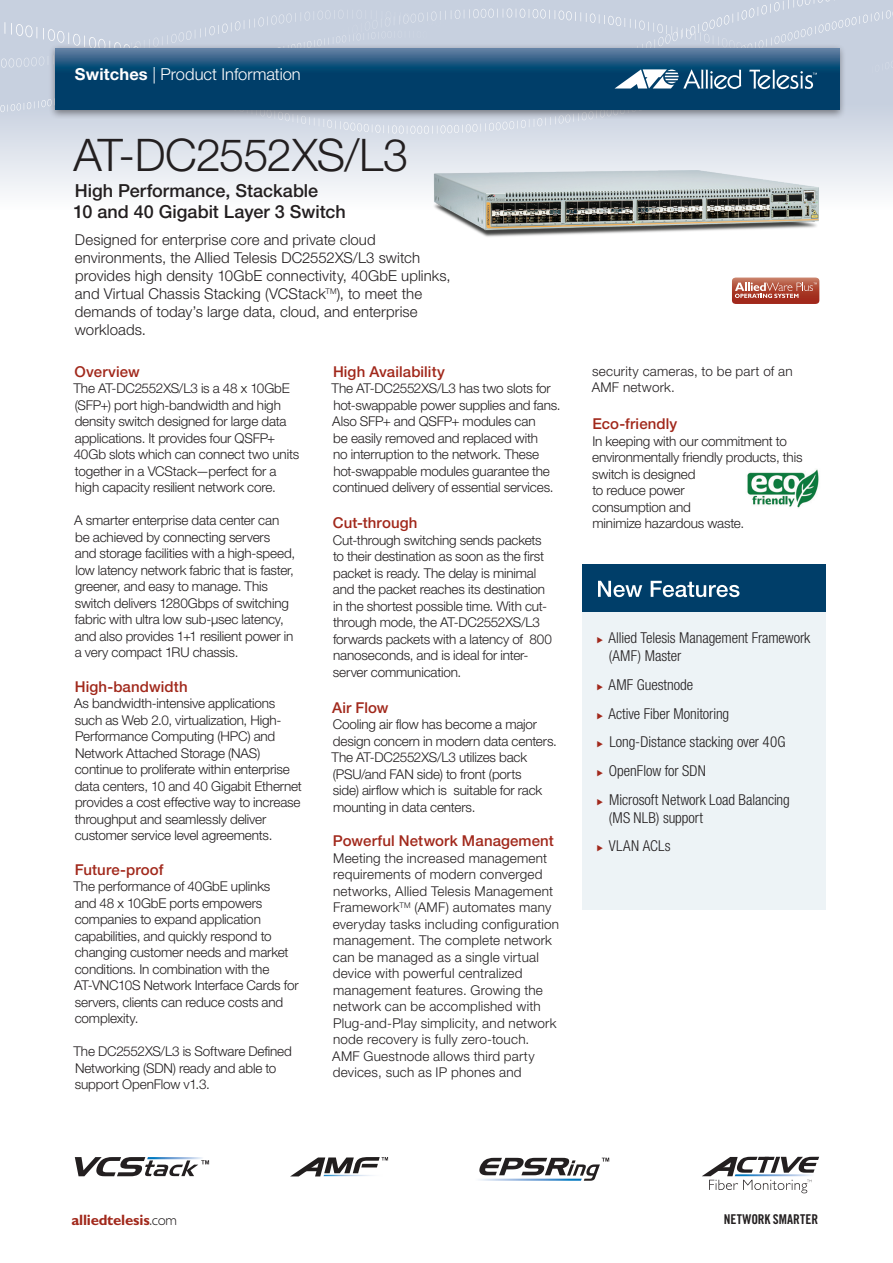
<style>
.page{position:relative;width:893px;height:1263px;background:#fff}
.page>*{position:absolute;margin:0;border:0;box-sizing:border-box;transform-origin:0 0}
.t1{font:300 45px "Helvetica Neue";letter-spacing:-.02em;color:#231f20}
.t2{font:500 18px/21px "Helvetica Neue";color:#231f20}
.t3{font:300 16.5px "Helvetica Neue";color:#fff}
.t4{font:300 15px/18px "Helvetica Neue";letter-spacing:.005em;color:#231f20}
.t5{font:300 condensed 15px/28.7px "Helvetica Neue";letter-spacing:-.005em;color:#231f20}
.t6{font:500 15px "Helvetica Neue";letter-spacing:.005em;color:#a1281b}
.t7{font:300 condensed 15px/28.7px "Helvetica Neue";letter-spacing:.015em;color:#231f20}
.t8{font:700 15px "Gill Sans Std";letter-spacing:-.015em;color:#a1281b}
.t9{font:300 13.5px/16.5px "Helvetica Neue";letter-spacing:-.01em;color:#231f20}
.t10{font:300 13.5px/16.5px "Helvetica Neue";letter-spacing:.015em;color:#231f20}
.t11{font:13.5px "Trade Gothic Bold Cond Twenty";color:#231f20}
.s1{font-weight:700}
.s2{font-family:"Allied Telesis";font-stretch:normal;font-size:10.5px;color:#a1281b}
.s3{font-weight:300;color:#231f20}
</style>
<div class="page">
<img style="left:747px;top:469px;width:72px;height:39px">
<svg style="left:732px;top:278px;width:87px;height:26px;background:#ba6353"></svg>
<img style="left:439px;top:210px;width:380px;height:27px">
<div style="left:583px;top:570px;width:243px;height:340px;background:#edf3f6"></div>
<div style="left:583px;top:564px;width:243px;height:48px;background:#003e69"></div>
<svg style="left:598px;top:581px;width:141px;height:16px"></svg>
<svg style="left:479px;top:1158px;width:130px;height:23px"></svg>
<svg style="left:291px;top:1157px;width:97px;height:19px"></svg>
<svg style="left:75px;top:1157px;width:134px;height:19px"></svg>
<svg style="left:702px;top:1157px;width:117px;height:36px"></svg>
<svg style="left:0;top:0;width:893px;height:210px;background:#d3d9e2"></svg>
<svg style="left:342px;top:31px;width:93px;height:12px"></svg>
<svg style="left:0;top:20px;width:105px;height:31px;background:#cad2e0"></svg>
<svg style="left:286px;top:10px;width:124px;height:13px;background:#c9d1e0"></svg>
<svg style="left:861px;top:57px;width:32px;height:19px"></svg>
<svg style="left:455px;top:8px;width:91px;height:11px"></svg>
<svg style="left:805px;top:0;width:88px;height:27px;background:#c9d2e0"></svg>
<div style="left:49px;top:44px;width:798px;height:75px;background:#231f20;opacity:.5"></div>
<svg style="left:56px;top:48px;width:784px;height:62px;background:#20557e"></svg>
<svg style="left:749px;top:70px;width:68px;height:20px"></svg>
<svg style="left:190px;top:69px;width:551px;height:37px;background:#0d4871"></svg>
<p class="t3" style="left:75px;top:65px;width:227px"><span class="s1">Switches</span> | Product Information</p>
<h1 class="t1" style="left:74px;top:128px;width:336px">AT-DC2552XS/L3</h1>
<h2 class="t2" style="left:73px;top:180px;width:274px">High Performance, Stackable<br>10 and 40 Gigabit Layer 3 Switch</h2>
<p class="t4" style="left:75px;top:230px;width:377px">Designed for enterprise core and private cloud environments, the Allied Telesis DC2552XS/L3 switch provides high density 10GbE connectivity, 40GbE uplinks, and Virtual Chassis Stacking (VCStack<sup>TM</sup>), to meet the demands of today’s large data, cloud, and enterprise workloads.</p>
<p class="t6" style="left:75px;top:362px;width:67px">Overview</p>
<p class="t9" style="left:73px;top:380px;width:227px">The AT-DC2552XS/L3 is a 48 x 10GbE (SFP+) port high-bandwidth and high density switch designed for large data applications. It provides four QSFP+ 40Gb slots which can connect two units together in a VCStack—perfect for a high capacity resilient network core.</p>
<p class="t9" style="left:74px;top:512px;width:222px">A smarter enterprise data center can be achieved by connecting servers<br>and storage facilities with a high-speed, low latency network fabric that is faster, greener, and easy to manage. This switch delivers 1280Gbps of switching fabric with ultra low sub-μsec latency, and also provides 1+1 resilient power in a very compact 1RU chassis.</p>
<p class="t6" style="left:75px;top:677px;width:114px">High-bandwidth</p>
<p class="t9" style="left:74px;top:695px;width:229px">As bandwidth-intensive applications such as Web 2.0, virtualization, High-Performance Computing (HPC) and Network Attached Storage (NAS) continue to proliferate within enterprise data centers, 10 and 40 Gigabit Ethernet provides a cost effective way to increase throughput and seamlessly deliver customer service level agreements.</p>
<p class="t6" style="left:75px;top:860px;width:90px">Future-proof</p>
<p class="t9" style="left:73px;top:878px;width:227px">The performance of 40GbE uplinks<br>and 48 x 10GbE ports empowers companies to expand application capabilities, and quickly respond to changing customer needs and market conditions. In combination with the<br>AT-VNC10S Network Interface Cards for servers, clients can reduce costs and complexity.</p>
<p class="t9" style="left:73px;top:1043px;width:220px">The DC2552XS/L3 is Software Defined<br>Networking (SDN) ready and able to support OpenFlow v1.3.</p>
<p class="t6" style="left:333px;top:362px;width:113px">High Availability</p>
<p class="t9" style="left:332px;top:380px;width:231px">The AT-DC2552XS/L3 has two slots for hot-swappable power supplies and fans.<br>Also SFP+ and QSFP+ modules can<br>be easily removed and replaced with<br>no interruption to the network. These hot-swappable modules guarantee the continued delivery of essential services.</p>
<p class="t6" style="left:333px;top:514px;width:86px">Cut-through</p>
<p class="t9" style="left:333px;top:531px;width:221px">Cut-through switching sends packets to their destination as soon as the first packet is ready. The delay is minimal and the packet reaches its destination in the shortest possible time. With cut&shy;through mode, the AT-DC2552XS/L3 forwards packets with a latency of 800 nanoseconds, and is ideal for inter&shy;server communication.</p>
<p class="t6" style="left:332px;top:698px;width:58px">Air Flow</p>
<p class="t9" style="left:332px;top:716px;width:227px">Cooling air flow has become a major design concern in modern data centers.<br>The AT-DC2552XS/L3 utilizes back (PSU/and FAN side) to front (ports<br>side) airflow which is suitable for rack mounting in data centers.</p>
<p class="t6" style="left:333px;top:832px;width:222px">Powerful Network Management</p>
<p class="t10" style="left:332px;top:849px;width:228px">Meeting the increased management requirements of modern converged networks, Allied Telesis Management Framework<sup>TM</sup> (AMF) automates many everyday tasks including configuration management. The complete network can be managed as a single virtual device with powerful centralized management features. Growing the network can be accomplished with Plug-and-Play simplicity, and network node recovery is fully zero-touch.<br>AMF Guestnode allows third party devices, such as IP phones and</p>
<p class="t10" style="left:592px;top:362px;width:203px">security cameras, to be part of an<br>AMF network.</p>
<p class="t6" style="left:592px;top:415px;width:86px">Eco-friendly</p>
<p class="t9" style="left:592px;top:432px;width:212px">In keeping with our commitment to environmentally friendly products, this switch is designed<br>to reduce power<br>consumption and<br>minimize hazardous waste.</p>
<p class="t5" style="left:609px;top:629px;width:203px;line-height:18px;text-indent:-12px"><span class="s2">ۼ</span> Allied Telesis Management Framework (AMF) Master</p>
<p class="t5" style="left:597px;top:670px;width:195px"><span class="s2">ۼ</span> AMF Guestnode<br><span class="s2">ۼ</span> Active Fiber Monitoring<br><span class="s2">ۼ</span> Long-Distance stacking over 40G <span class="s2">ۼ</span> OpenFlow for SDN<br><span class="s2">ۼ</span> Microsoft Network Load Balancing</p>
<p class="t7" style="left:597px;top:803px;width:108px;text-indent:12px">(MS NLB) support <span class="s2">ۼ</span> VLAN ACLs</p>
<p class="t8" style="left:71px;top:1211px;width:107px">alliedtelesis<span class="s3">.com</span></p>
<p class="t11" style="left:724px;top:1211px;width:96px">NETWORK SMARTER</p>
</div>
